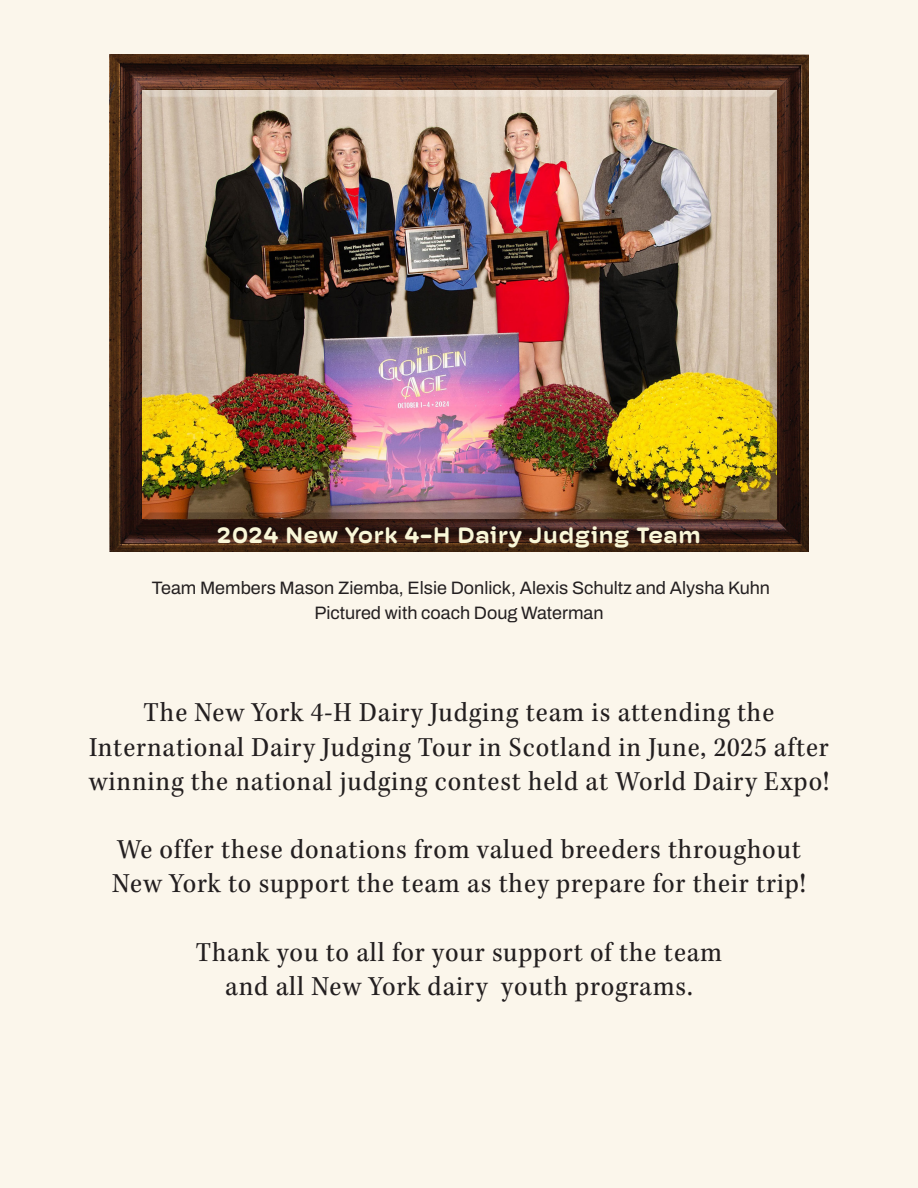
<style>
.page{position:relative;width:918px;height:1188px;background:#fbf6eb}
.page>*{position:absolute;margin:0;border:0;box-sizing:border-box;transform-origin:0 0}
.t1{font:28.5px "Kepler Std Scn";letter-spacing:.03em;color:#231f20}
.t2{font:700 22.5px "Hoss Round Wide";letter-spacing:.03em;color:#f9f7d8}
.t3{font:600 18px "Archivo";color:#231f20}
</style>
<div class="page">
<img style="left:109px;top:54px;width:700px;height:497px">
<div style="left:142px;top:88px;width:635px;height:432px;background:#231f20;opacity:.56"></div>
<p class="t2" style="left:217px;top:522px;width:485px">2024 New York 4-H Dairy Judging Team</p>
<p class="t3" style="left:152px;top:574px;width:620px">Team Members Mason Ziemba, Elsie Donlick, Alexis Schultz and Alysha Kuhn</p>
<p class="t3" style="left:314px;top:599px;width:291px">Pictured with coach Doug Waterman</p>
<p class="t1" style="left:144px;top:697px;width:632px">The New York 4-H Dairy Judging team is attending the</p>
<p class="t1" style="left:89px;top:731px;width:741px">International Dairy Judging Tour in Scotland in June, 2025 after</p>
<p class="t1" style="left:89px;top:765px;width:742px">winning the national judging contest held at World Dairy Expo!</p>
<p class="t1" style="left:117px;top:833px;width:685px">We offer these donations from valued breeders throughout</p>
<p class="t1" style="left:112px;top:868px;width:695px">New York to support the team as they prepare for their trip!</p>
<p class="t1" style="left:196px;top:936px;width:528px">Thank you to all for your support of the team</p>
<p class="t1" style="left:225px;top:970px;width:469px">and all New York dairy youth programs.</p>
</div>
